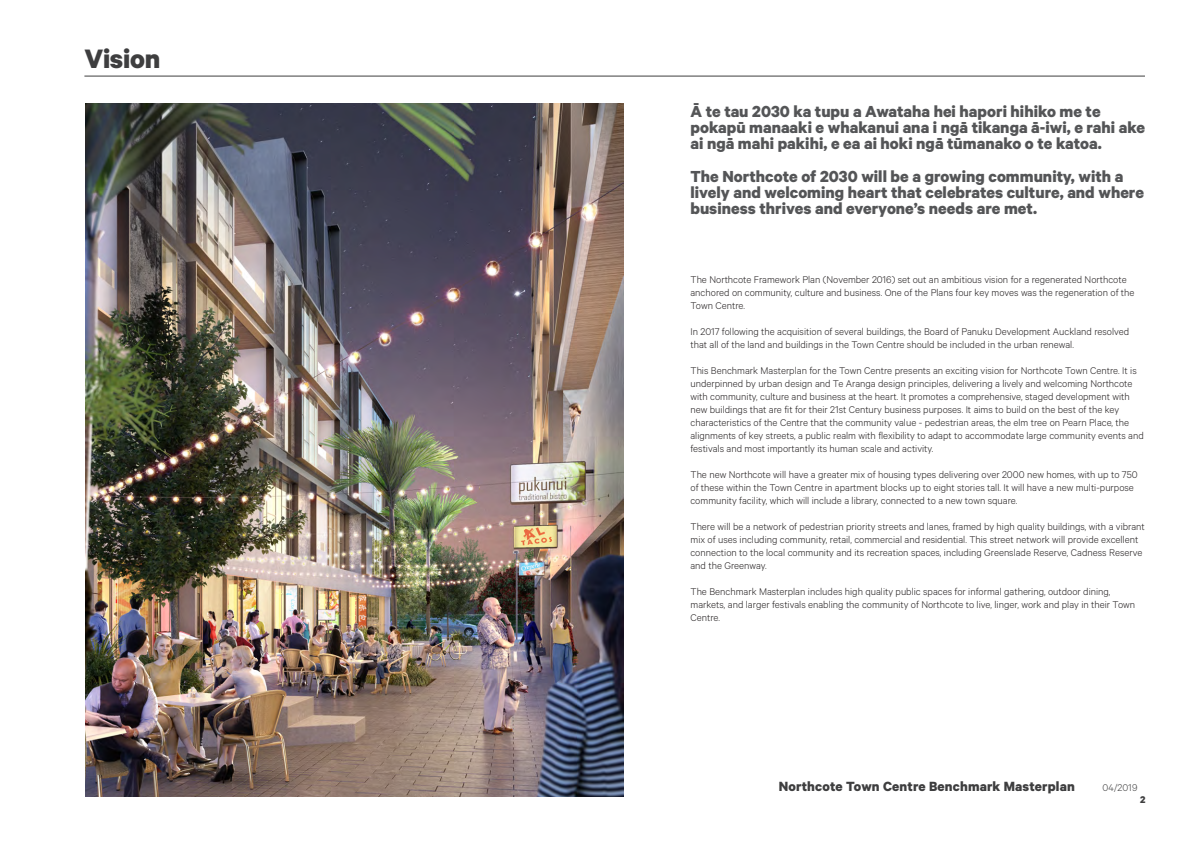
<style>
.page{position:relative;width:1191px;height:842px;background:#fff}
.page>*{position:absolute;margin:0;border:0;box-sizing:border-box;transform-origin:0 0}
.Heading_non-numbered{font:700 30px "Calibre";letter-spacing:-.01em;color:#3e3e3f}
.Sub_Heading_non-numb{font:700 18px/16px "Calibre";color:#545557}
.t1{font:700 15px "Calibre";letter-spacing:.01em;color:#3e3e3f}
.Body_2_-_no_space{font:300 11px/13px "Calibre";color:#231f20}
.t2{font:300 11px "Calibre";letter-spacing:.01em;color:#3e3e3f}
.t3{font:700 11px "Calibre";color:#3e3e3f}
</style>
<div class="page">
<img style="left:85px;top:104px;width:539px;height:693px">
<hr style="left:84px;top:76px;width:1061px;height:1px;background:#3e3e3f">
<p class="Heading_non-numbered" style="left:84px;top:40px;width:77px">Vision</p>
<p class="Sub_Heading_non-numb" style="left:690px;top:103px;width:456px">Ā te tau 2030 ka tupu a Awataha hei hapori hihiko me te pokapū manaaki e whakanui ana i ngā tikanga ā-iwi, e rahi ake ai ngā mahi pakihi, e ea ai hoki ngā tūmanako o te katoa.</p>
<p class="Sub_Heading_non-numb" style="left:690px;top:168px;width:455px">The Northcote of 2030 will be a growing community, with a lively and welcoming heart that celebrates culture, and where business thrives and everyone’s needs are met.</p>
<p class="Body_2_-_no_space" style="left:690px;top:272px;width:445px">The Northcote Framework Plan (November 2016) set out an ambitious vision for a regenerated Northcote anchored on community, culture and business. One of the Plans four key moves was the regeneration of the<br>Town Centre.</p>
<p class="Body_2_-_no_space" style="left:690px;top:324px;width:440px">In 2017 following the acquisition of several buildings, the Board of Panuku Development Auckland resolved that all of the land and buildings in the Town Centre should be included in the urban renewal.</p>
<p class="Body_2_-_no_space" style="left:690px;top:363px;width:455px">This Benchmark Masterplan for the Town Centre presents an exciting vision for Northcote Town Centre. It is underpinned by urban design and Te Aranga design principles, delivering a lively and welcoming Northcote with community, culture and business at the heart. It promotes a comprehensive, staged development with new buildings that are fit for their 21st Century business purposes. It aims to build on the best of the key characteristics of the Centre that the community value - pedestrian areas, the elm tree on Pearn Place, the alignments of key streets, a public realm with flexibility to adapt to accommodate large community events and festivals and most importantly its human scale and activity.</p>
<p class="Body_2_-_no_space" style="left:690px;top:467px;width:448px">The new Northcote will have a greater mix of housing types delivering over 2000 new homes, with up to 750 of these within the Town Centre in apartment blocks up to eight stories tall. It will have a new multi-purpose community facility, which will include a library, connected to a new town square.</p>
<p class="Body_2_-_no_space" style="left:690px;top:519px;width:456px">There will be a network of pedestrian priority streets and lanes, framed by high quality buildings, with a vibrant mix of uses including community, retail, commercial and residential. This street network will provide excellent connection to the local community and its recreation spaces, including Greenslade Reserve, Cadness Reserve and the Greenway.</p>
<p class="Body_2_-_no_space" style="left:690px;top:584px;width:446px">The Benchmark Masterplan includes high quality public spaces for informal gathering, outdoor dining, markets, and larger festivals enabling the community of Northcote to live, linger, work and play in their Town<br>Centre.</p>
<h3 class="t1" style="left:778px;top:777px;width:297px">Northcote Town Centre Benchmark Masterplan</h3>
<p class="t2" style="left:1102px;top:781px;width:37px">04/2019</p>
<p class="t3" style="left:1140px;top:793px;width:7px">2</p>
</div>
